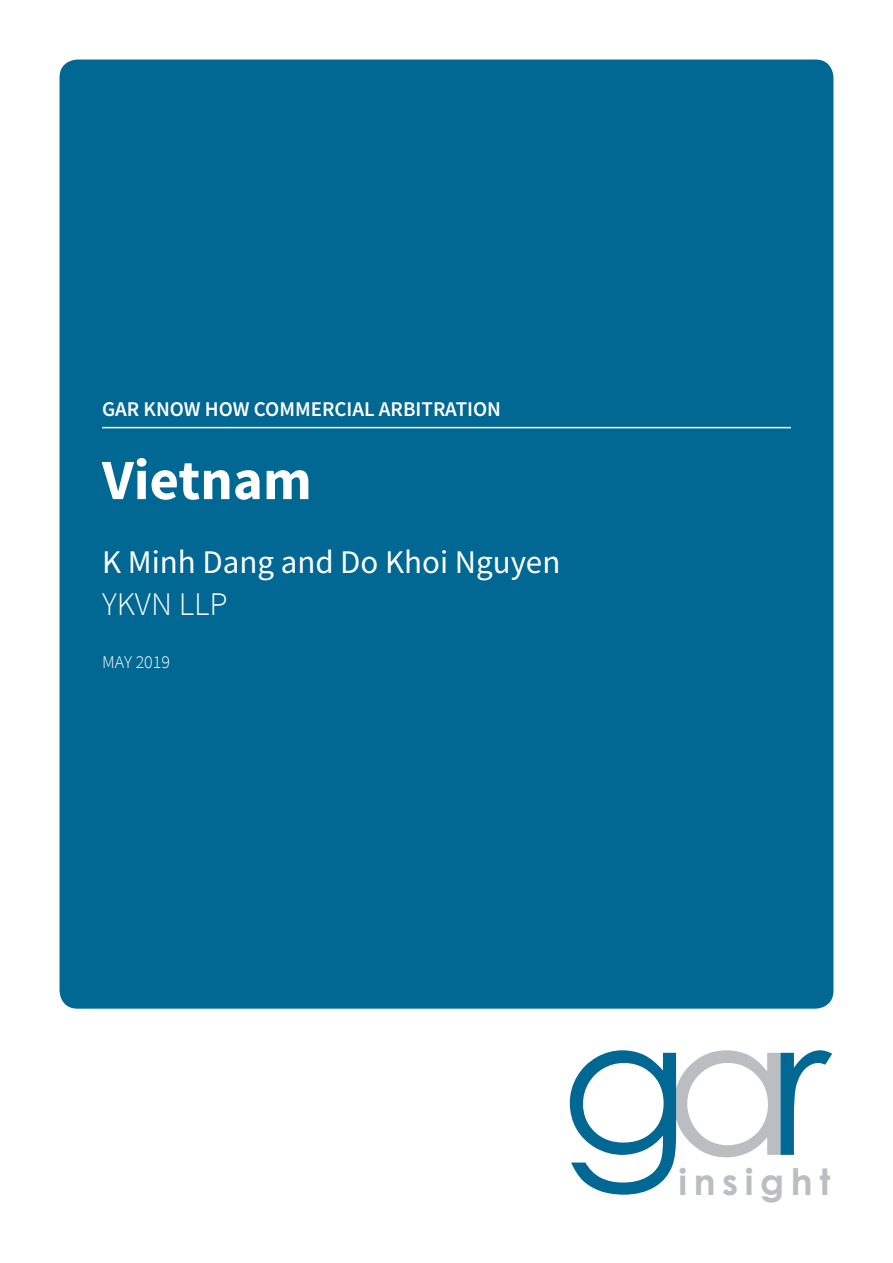
<style>
.page{position:relative;width:893px;height:1263px;background:#fff}
.page>*{position:absolute;margin:0;border:0;box-sizing:border-box;transform-origin:0 0}
.t1{font:192.15px "Century Gothic";color:#006893}
.t2{font:700 57px "Source Sans Pro";color:#fff}
.t3{font:700 36.45px "Century Gothic";letter-spacing:.18em;color:#bcbdc0}
.t4{font:33px "Source Sans Pro";color:#fff}
.t5{font:300 33px "Source Sans Pro";color:#fff}
.t6{font:600 21px "Source Sans Pro";color:#fff}
.t7{font:300 18px "Source Sans Pro";color:#fff}
.s1{color:#bcbdc0}
</style>
<div class="page">
<div style="left:60px;top:60px;width:773px;height:949px;background:#006893;border-radius:18px"></div>
<hr style="left:102px;top:427px;width:689px;height:1px;background:#fff">
<p class="t6" style="left:102px;top:395px;width:400px">GAR KNOW HOW COMMERCIAL ARBITRATION</p>
<h2 class="t2" style="left:102px;top:442px;width:211px">Vietnam</h2>
<h3 class="t4" style="left:102px;top:541px;width:460px">K Minh Dang and Do Khoi Nguyen</h3>
<h3 class="t5" style="left:102px;top:584px;width:127px">YKVN LLP</h3>
<p class="t7" style="left:102px;top:651px;width:70px">MAY 2019</p>
<h1 class="t1" style="left:560px;top:968px;width:270px">g<span class="s1">a</span>r</h1>
<h3 class="t3" style="left:678px;top:1159px;width:153px">insight</h3>
</div>
